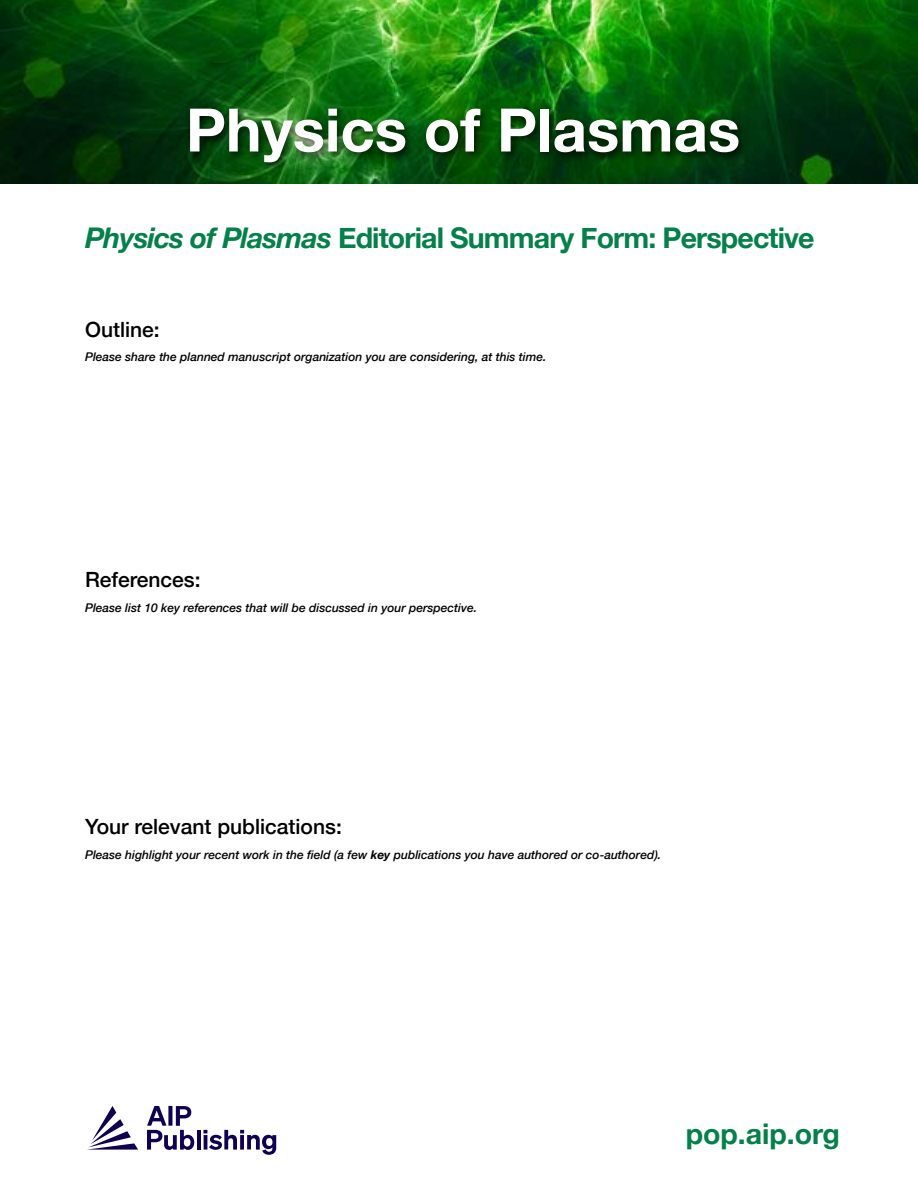
<style>
.page{position:relative;width:918px;height:1188px;background:#fff}
.page>*{position:absolute;margin:0;border:0;box-sizing:border-box;transform-origin:0 0}
.t1{font:700 60px "Helvetica Neue";color:#fff}
.t2{font:700 28.5px "Helvetica Neue";letter-spacing:-.03em;color:#04804a}
.t3{font:700 28.5px "Helvetica Neue";color:#04804a}
.t4{font:500 21px "Helvetica Neue";color:#000}
.t5{font:italic 500 12px "Helvetica Neue";color:#000}
.s1{font-style:italic}
.s2{font-weight:700}
</style>
<div class="page">
<img style="left:0;top:0;width:918px;height:184px">
<div style="left:184px;top:104px;width:565px;height:69px;background:#000;opacity:.75"></div>
<svg style="left:87px;top:1106px;width:51px;height:44px"></svg>
<svg style="left:147px;top:1106px;width:47px;height:44px"></svg>
<hr style="left:197px;top:1130px;width:3px;height:20px;background:#0f0052">
<svg style="left:203px;top:1130px;width:73px;height:25px"></svg>
<h1 class="t1" style="left:186px;top:83px;width:556px">Physics of Plasmas</h1>
<h2 class="t2" style="left:85px;top:216px;width:731px"><span class="s1">Physics of Plasmas</span> Editorial Summary Form: Perspective</h2>
<h3 class="t4" style="left:85px;top:313px;width:76px">Outline:</h3>
<p class="t5" style="left:85px;top:347px;width:463px">Please share the planned manuscript organization you are considering, at this time.</p>
<h3 class="t4" style="left:85px;top:563px;width:117px">References:</h3>
<p class="t5" style="left:85px;top:597px;width:394px">Please list 10 key references that will be discussed in your perspective.</p>
<h3 class="t4" style="left:85px;top:810px;width:258px">Your relevant publications:</h3>
<p class="t5" style="left:85px;top:844px;width:578px">Please highlight your recent work in the field (a few <span class="s2">key</span> publications you have authored or co-authored).</p>
<h2 class="t3" style="left:686px;top:1112px;width:156px">pop.aip.org</h2>
</div>
